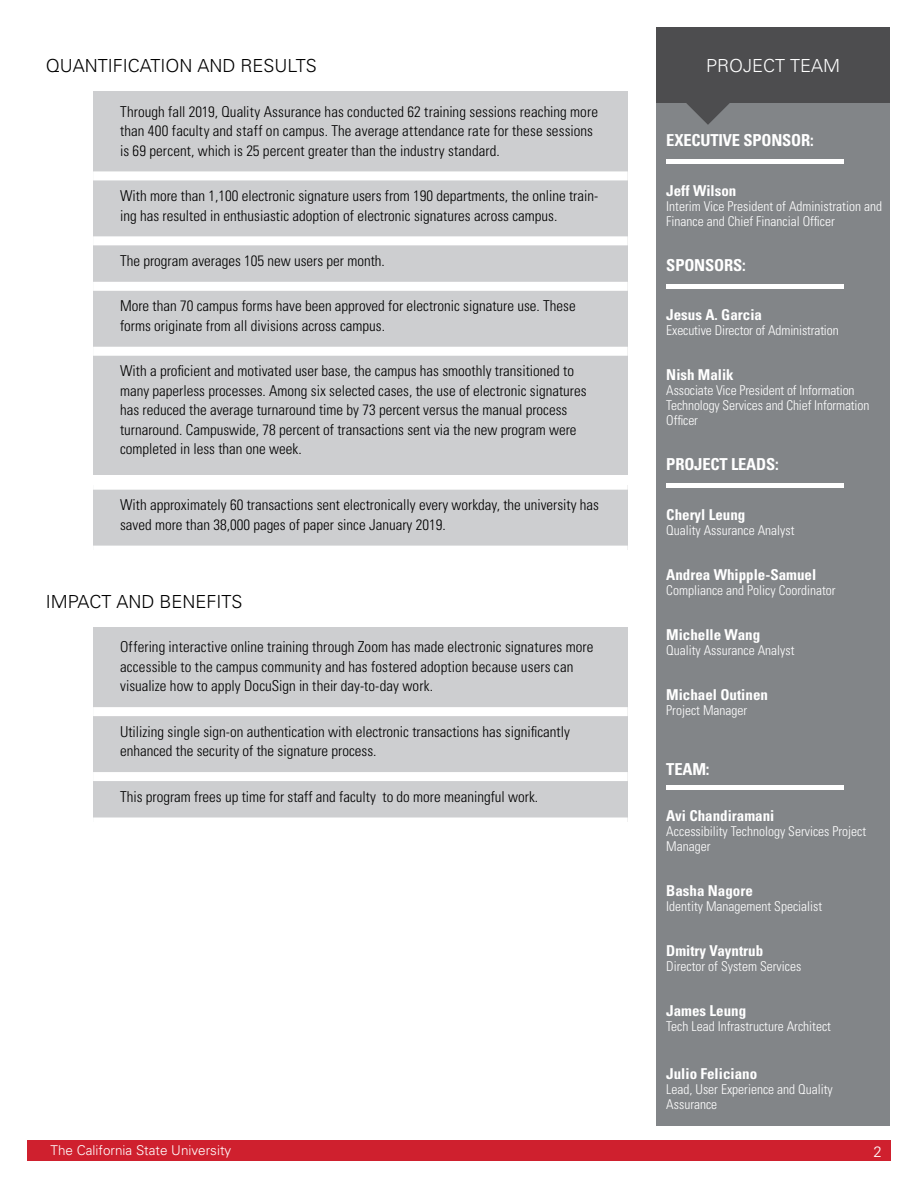
<style>
.page{position:relative;width:918px;height:1188px;background:#fff}
.page>*{position:absolute;margin:0;border:0;box-sizing:border-box;transform-origin:0 0}
.t1{font:300 18px "Univers";color:#000}
.t2{font:300 18px "Univers";color:#fff}
.t3{font:700 condensed 16.5px "Univers";letter-spacing:-.01em;color:#fff}
.t4{font:300 condensed 15px/19.5px "Univers";color:#000}
.t5{font:700 condensed 15px "Univers";color:#fff}
.t6{font:300 15px "Univers";color:#fff}
.t7{font:300 condensed 13.5px/15px "Univers";color:#fff}
.t8{font:300 13.5px "Univers";color:#fff}
</style>
<div class="page">
<div style="left:27px;top:1141px;width:864px;height:20px;background:#cf202e"></div>
<div style="left:93px;top:91px;width:535px;height:85px;background:#cdced0"></div>
<div style="left:93px;top:176px;width:535px;height:65px;background:#cdced0"></div>
<div style="left:93px;top:241px;width:535px;height:45px;background:#cdced0"></div>
<div style="left:93px;top:286px;width:535px;height:65px;background:#cdced0"></div>
<div style="left:93px;top:351px;width:535px;height:124px;background:#cdced0"></div>
<div style="left:93px;top:171px;width:535px;height:9px;background:#fff"></div>
<div style="left:93px;top:236px;width:535px;height:9px;background:#fff"></div>
<div style="left:93px;top:282px;width:535px;height:9px;background:#fff"></div>
<div style="left:93px;top:347px;width:535px;height:9px;background:#fff"></div>
<div style="left:93px;top:485px;width:535px;height:65px;background:#cdced0"></div>
<div style="left:93px;top:481px;width:535px;height:9px;background:#fff"></div>
<div style="left:93px;top:546px;width:535px;height:9px;background:#fff"></div>
<div style="left:93px;top:627px;width:535px;height:85px;background:#cdced0"></div>
<div style="left:93px;top:712px;width:535px;height:65px;background:#cdced0"></div>
<div style="left:93px;top:777px;width:535px;height:45px;background:#cdced0"></div>
<div style="left:93px;top:707px;width:535px;height:9px;background:#fff"></div>
<div style="left:93px;top:772px;width:535px;height:9px;background:#fff"></div>
<div style="left:93px;top:818px;width:535px;height:9px;background:#fff"></div>
<div style="left:656px;top:27px;width:234px;height:1098px;background:#828588"></div>
<div style="left:656px;top:27px;width:234px;height:75px;background:#4d4d4f"></div>
<svg style="left:685px;top:102px;width:46px;height:23px"></svg>
<hr style="left:666px;top:160px;width:178px;height:4px;background:#fff">
<div style="left:666px;top:284px;width:178px;height:5px;background:#fff"></div>
<hr style="left:666px;top:484px;width:178px;height:4px;background:#fff">
<div style="left:666px;top:785px;width:178px;height:5px;background:#fff"></div>
<h2 class="t1" style="left:46px;top:55px;width:273px">QUANTIFICATION AND RESULTS</h2>
<p class="t4" style="left:120px;top:101px;width:479px">Through fall 2019, Quality Assurance has conducted 62 training sessions reaching more than 400 faculty and staff on campus. The average attendance rate for these sessions is 69 percent, which is 25 percent greater than the industry standard.</p>
<p class="t4" style="left:120px;top:186px;width:480px">With more than 1,100 electronic signature users from 190 departments, the online train&shy;ing has resulted in enthusiastic adoption of electronic signatures across campus.</p>
<p class="t4" style="left:120px;top:251px;width:266px">The program averages 105 new users per month.</p>
<p class="t4" style="left:120px;top:296px;width:457px">More than 70 campus forms have been approved for electronic signature use. These forms originate from all divisions across campus.</p>
<p class="t4" style="left:120px;top:361px;width:468px">With a proficient and motivated user base, the campus has smoothly transitioned to many paperless processes. Among six selected cases, the use of electronic signatures has reduced the average turnaround time by 73 percent versus the manual process turnaround. Campuswide, 78 percent of transactions sent via the new program were completed in less than one week.</p>
<p class="t4" style="left:120px;top:495px;width:481px">With approximately 60 transactions sent electronically every workday, the university has saved more than 38,000 pages of paper since January 2019.</p>
<h2 class="t1" style="left:46px;top:590px;width:198px">IMPACT AND BENEFITS</h2>
<p class="t4" style="left:120px;top:637px;width:475px">Offering interactive online training through Zoom has made electronic signatures more accessible to the campus community and has fostered adoption because users can visualize how to apply DocuSign in their day-to-day work.</p>
<p class="t4" style="left:120px;top:722px;width:451px">Utilizing single sign-on authentication with electronic transactions has significantly enhanced the security of the signature process.</p>
<p class="t4" style="left:120px;top:787px;width:420px">This program frees up time for staff and faculty to do more meaningful work.</p>
<p class="t8" style="left:51px;top:1142px;width:182px">The California State University</p>
<h2 class="t2" style="left:706px;top:55px;width:136px">PROJECT TEAM</h2>
<h3 class="t3" style="left:666px;top:130px;width:149px">EXECUTIVE SPONSOR:</h3>
<p class="t5" style="left:666px;top:181px;width:72px">Jeff Wilson</p>
<p class="t7" style="left:666px;top:198px;width:217px">Interim Vice President of Administration and<br>Finance and Chief Financial Officer</p>
<h3 class="t3" style="left:666px;top:255px;width:81px">SPONSORS:</h3>
<p class="t5" style="left:666px;top:306px;width:97px">Jesus A. Garcia</p>
<p class="t7" style="left:666px;top:323px;width:174px">Executive Director of Administration</p>
<p class="t5" style="left:666px;top:366px;width:69px">Nish Malik</p>
<p class="t7" style="left:666px;top:383px;width:205px">Associate Vice President of Information<br>Technology Services and Chief Information<br>Officer</p>
<h3 class="t3" style="left:666px;top:454px;width:114px">PROJECT LEADS:</h3>
<p class="t5" style="left:666px;top:505px;width:81px">Cheryl Leung</p>
<p class="t7" style="left:666px;top:522px;width:130px">Quality Assurance Analyst</p>
<p class="t5" style="left:666px;top:565px;width:152px">Andrea Whipple-Samuel</p>
<p class="t7" style="left:666px;top:582px;width:171px">Compliance and Policy Coordinator</p>
<p class="t5" style="left:666px;top:625px;width:95px">Michelle Wang</p>
<p class="t7" style="left:666px;top:642px;width:130px">Quality Assurance Analyst</p>
<p class="t5" style="left:666px;top:685px;width:103px">Michael Outinen</p>
<p class="t7" style="left:666px;top:702px;width:82px">Project Manager</p>
<h3 class="t3" style="left:666px;top:759px;width:45px">TEAM:</h3>
<p class="t5" style="left:666px;top:807px;width:110px">Avi Chandiramani</p>
<p class="t7" style="left:666px;top:824px;width:201px">Accessibility Technology Services Project<br>Manager</p>
<p class="t5" style="left:666px;top:882px;width:88px">Basha Nagore</p>
<p class="t7" style="left:666px;top:899px;width:157px">Identity Management Specialist</p>
<p class="t5" style="left:666px;top:942px;width:98px">Dmitry Vayntrub</p>
<p class="t7" style="left:666px;top:959px;width:136px">Director of System Services</p>
<p class="t5" style="left:666px;top:1002px;width:81px">James Leung</p>
<p class="t7" style="left:666px;top:1019px;width:166px">Tech Lead Infrastructure Architect</p>
<p class="t5" style="left:666px;top:1065px;width:92px">Julio Feliciano</p>
<p class="t7" style="left:666px;top:1082px;width:168px">Lead, User Experience and Quality<br>Assurance</p>
<p class="t6" style="left:874px;top:1143px;width:10px">2</p>
</div>
